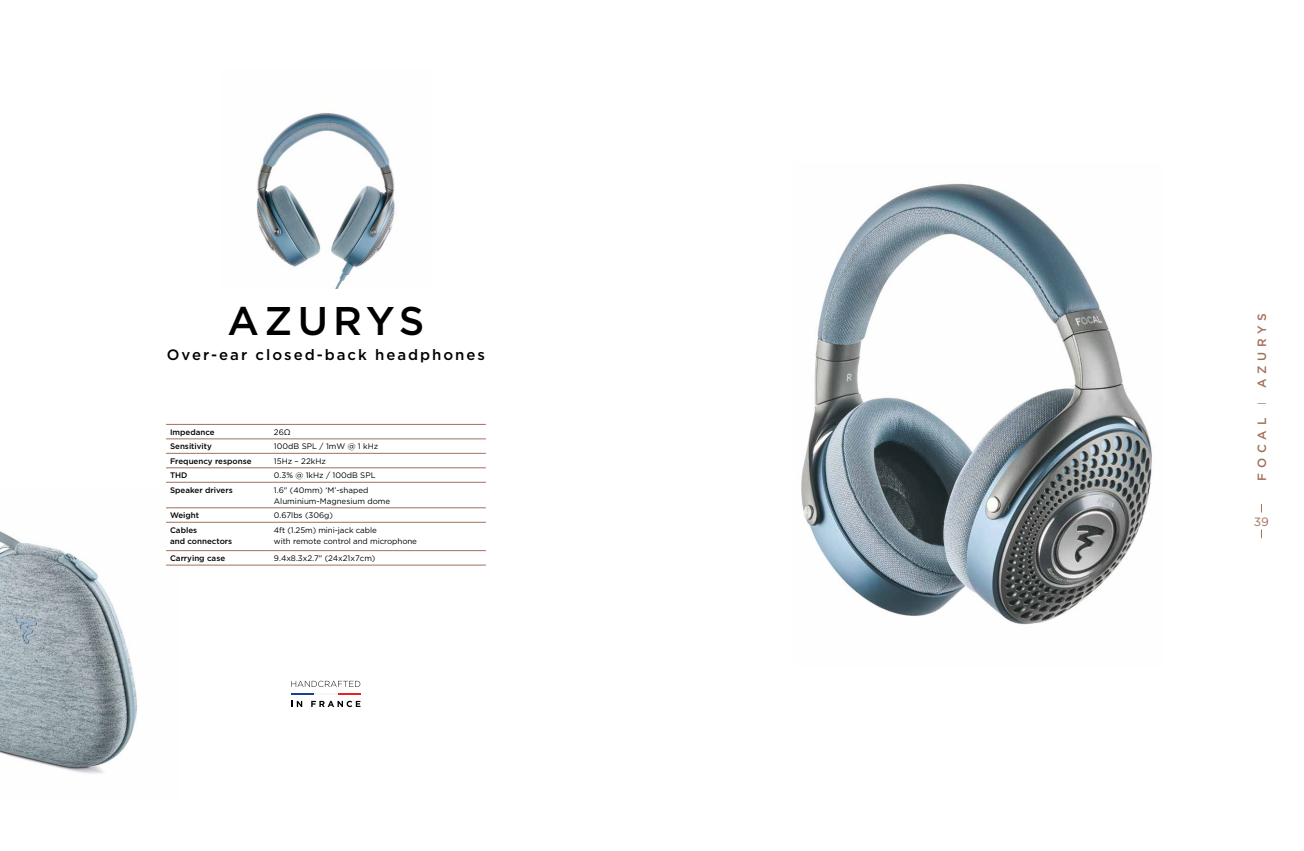
<style>
.page{position:relative;width:1304px;height:851px;background:#fff}
.page>*{position:absolute;margin:0;border:0;box-sizing:border-box;transform-origin:0 0}
.t1{font:500 40px "Gotham";letter-spacing:.13em;color:#000}
.t2{font:500 15px "Gotham";letter-spacing:.13em;color:#000}
.t3{font:500 12px "Gotham";letter-spacing:.4em;color:#a1715a}
.t4{font:12px "Gotham";color:#a1715a}
.t5{font:8px/11px "Gotham";color:#000}
.t6{font:500 8px/11px "Gotham";color:#000}
.s1{font-weight:300}
</style>
<div class="page">
<svg style="left:291px;top:693px;width:69px;height:1px"></svg>
<img style="left:801px;top:183px;width:352px;height:442px">
<img style="left:256px;top:113px;width:139px;height:175px">
<img style="left:0;top:508px;width:180px;height:266px">
<svg style="left:291px;top:680px;width:69px;height:7px"></svg>
<svg style="left:291px;top:700px;width:11px;height:7px"></svg>
<svg style="left:311px;top:700px;width:49px;height:7px"></svg>
<hr style="left:166px;top:424px;width:104px;height:1px;background:#a1715a">
<hr style="left:270px;top:424px;width:216px;height:1px;background:#a1715a">
<hr style="left:166px;top:438px;width:104px;height:1px;background:#a1715a">
<hr style="left:270px;top:438px;width:216px;height:1px;background:#a1715a">
<hr style="left:166px;top:453px;width:104px;height:1px;background:#a1715a">
<hr style="left:270px;top:453px;width:216px;height:1px;background:#a1715a">
<hr style="left:166px;top:467px;width:104px;height:1px;background:#a1715a">
<hr style="left:270px;top:467px;width:216px;height:1px;background:#a1715a">
<hr style="left:166px;top:482px;width:104px;height:1px;background:#a1715a">
<hr style="left:270px;top:482px;width:216px;height:1px;background:#a1715a">
<hr style="left:166px;top:507px;width:104px;height:1px;background:#a1715a">
<hr style="left:270px;top:507px;width:216px;height:1px;background:#a1715a">
<hr style="left:166px;top:522px;width:104px;height:1px;background:#a1715a">
<hr style="left:270px;top:522px;width:216px;height:1px;background:#a1715a">
<hr style="left:166px;top:550px;width:104px;height:1px;background:#a1715a">
<hr style="left:270px;top:550px;width:216px;height:1px;background:#a1715a">
<hr style="left:166px;top:565px;width:104px;height:1px;background:#a1715a">
<hr style="left:270px;top:565px;width:216px;height:1px;background:#a1715a">
<h1 class="t1" style="left:228px;top:294px;width:198px">AZURYS</h1>
<h2 class="t2" style="left:167px;top:345px;width:320px">Over-ear closed-back headphones</h2>
<p class="t6" style="left:170px;top:426px;width:46px">Impedance</p>
<p class="t5" style="left:274px;top:426px;width:18px">26Ω</p>
<p class="t6" style="left:170px;top:441px;width:43px">Sensitivity</p>
<p class="t5" style="left:274px;top:440px;width:106px">100dB SPL / 1mW @ 1 kHz</p>
<p class="t6" style="left:170px;top:455px;width:83px">Frequency response</p>
<p class="t5" style="left:274px;top:455px;width:53px">15Hz – 22kHz</p>
<p class="t6" style="left:170px;top:469px;width:19px">THD</p>
<p class="t5" style="left:274px;top:469px;width:103px">0.3% @ 1kHz / 100dB SPL</p>
<p class="t6" style="left:170px;top:484px;width:64px">Speaker drivers</p>
<p class="t5" style="left:274px;top:484px;width:118px">1.6" (40mm) ‘M’-shaped<br>Aluminium-Magnesium dome</p>
<p class="t6" style="left:170px;top:509px;width:31px">Weight</p>
<p class="t5" style="left:274px;top:509px;width:61px">0.67lbs (306g)</p>
<p class="t6" style="left:170px;top:524px;width:64px">Cables<br>and connectors</p>
<p class="t5" style="left:274px;top:524px;width:145px">4ft (1.25m) mini-jack cable<br>with remote control and microphone</p>
<p class="t6" style="left:170px;top:552px;width:57px">Carrying case</p>
<p class="t5" style="left:274px;top:552px;width:103px">9.4x8.3x2.7" (24x21x7cm)</p>
<h3 class="t3" style="left:1254px;top:481px;width:169px;rotate:-90deg">FOCAL <span class="s1">I</span> AZURYS</h3>
<h3 class="t4" style="left:1254px;top:514px;width:17px">39</h3>
</div>
